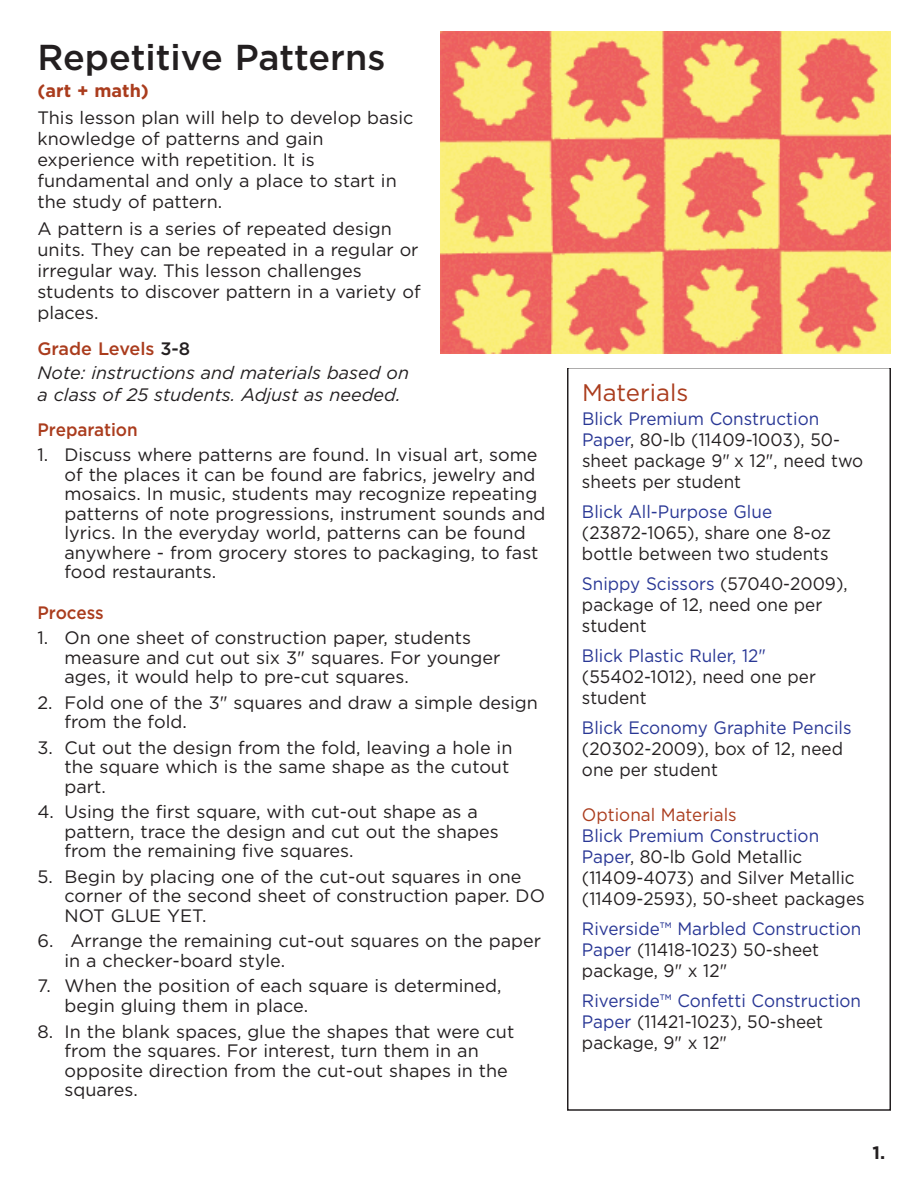
<style>
.page{position:relative;width:918px;height:1188px;background:#fff}
.page>*{position:absolute;margin:0;border:0;box-sizing:border-box;transform-origin:0 0}
.t1{font:500 36px "Gotham";color:#231f20}
.t2{font:24px "Gotham";color:#aa3c1d}
.t3{font:18px/19.5px "Gotham";color:#231f20}
.t4{font:18px/21px "Gotham";color:#231f20;scale:.95 1}
.t5{font:18px/21px "Gotham";color:#293795;scale:.95 1}
.t6{font:italic 18px/24px "Gotham";color:#231f20}
.t7{font:500 18px "Gotham";color:#aa3c1d;scale:.95 1}
.t8{font:18px "Gotham";color:#aa3c1d;scale:.95 1}
.t9{font:700 18px "Gotham";color:#aa3c1d}
.t10{font:700 18px "Gotham";color:#231f20}
.s1{font-weight:500;font-style:normal;color:#aa3c1d}
.s2{font-weight:500;font-style:normal}
.s3{color:#293795}
.s4{color:#231f20}
</style>
<div class="page">
<div style="left:567px;top:367px;width:324px;height:744px;border:2px solid #231f20"></div>
<div style="left:425px;top:0;width:493px;height:368px;background:#fff"></div>
<img style="left:440px;top:32px;width:450px;height:322px">
<h1 class="t1" style="left:38px;top:37px;width:349px">Repetitive Patterns</h1>
<p class="t9" style="left:38px;top:81px;width:113px">(art + math)</p>
<p class="t3" style="left:38px;top:108px;width:378px;line-height:21px">This lesson plan will help to develop basic knowledge of patterns and gain experience with repetition. It is fundamental and only a place to start in the study of pattern.</p>
<p class="t3" style="left:38px;top:219px;width:385px;line-height:21px">A pattern is a series of repeated design units. They can be repeated in a regular or irregular way. This lesson challenges students to discover pattern in a variety of places.</p>
<p class="t6" style="left:38px;top:337px;width:373px"><span class="s1">Grade Levels</span> <span class="s2">3-8<br></span>Note: instructions and materials based on</p>
<p class="t6" style="left:38px;top:383px;width:365px">a class of 25 students. Adjust as needed.</p>
<p class="t7" style="left:38px;top:419px;width:107px">Preparation</p>
<p class="t3" style="left:64px;top:445px;width:482px;text-indent:-27px">1. Discuss where patterns are found. In visual art, some of the places it can be found are fabrics, jewelry and mosaics. In music, students may recognize repeating patterns of note progressions, instrument sounds and lyrics. In the everyday world, patterns can be found anywhere - from grocery stores to packaging, to fast food restaurants.</p>
<p class="t7" style="left:38px;top:602px;width:71px">Process</p>
<p class="t3" style="left:64px;top:628px;width:438px;text-indent:-27px">1. On one sheet of construction paper, students measure and cut out six 3" squares. For younger ages, it would help to pre-cut squares.</p>
<p class="t3" style="left:64px;top:693px;width:475px;text-indent:-27px">2. Fold one of the 3" squares and draw a simple design from the fold.</p>
<p class="t3" style="left:64px;top:738px;width:449px;text-indent:-27px">3. Cut out the design from the fold, leaving a hole in the square which is the same shape as the cutout part.</p>
<p class="t3" style="left:64px;top:802px;width:436px;text-indent:-27px">4. Using the first square, with cut-out shape as a pattern, trace the design and cut out the shapes from the remaining five squares.</p>
<p class="t3" style="left:64px;top:867px;width:482px;text-indent:-27px">5. Begin by placing one of the cut-out squares in one corner of the second sheet of construction paper. DO<br>NOT GLUE YET.</p>
<p class="t3" style="left:64px;top:931px;width:478px;text-indent:-27px">6. Arrange the remaining cut-out squares on the paper in a checker-board style.</p>
<p class="t3" style="left:65px;top:977px;width:439px;text-indent:-27px">7. When the position of each square is determined, begin gluing them in place.</p>
<p class="t3" style="left:65px;top:1022px;width:451px;text-indent:-27px">8. In the blank spaces, glue the shapes that were cut from the squares. For interest, turn them in an opposite direction from the cut-out shapes in the squares.</p>
<h2 class="t2" style="left:582px;top:379px;width:108px">Materials</h2>
<p class="t4" style="left:582px;top:408px;width:298px"><span class="s3">Blick Premium Construction<br>Paper</span>, 80-lb (11409-1003), 50- sheet package 9" x 12", need two sheets per student</p>
<p class="t5" style="left:582px;top:501px;width:202px">Blick All-Purpose Glue</p>
<p class="t4" style="left:582px;top:522px;width:264px">(23872-1065), share one 8-oz bottle between two students</p>
<p class="t4" style="left:582px;top:573px;width:281px"><span class="s3">Snippy Scissors</span> (57040-2009), package of 12, need one per student</p>
<p class="t5" style="left:582px;top:645px;width:195px">Blick Plastic Ruler, 12"</p>
<p class="t4" style="left:582px;top:666px;width:248px">(55402-1012), need one per student</p>
<p class="t5" style="left:582px;top:717px;width:285px">Blick Economy Graphite Pencils</p>
<p class="t4" style="left:582px;top:738px;width:276px">(20302-2009), box of 12, need one per student</p>
<p class="t8" style="left:582px;top:804px;width:164px">Optional Materials</p>
<p class="t4" style="left:582px;top:825px;width:299px"><span class="s3">Blick Premium Construction<br>Paper</span>, 80-lb Gold Metallic (11409-4073) and Silver Metallic (11409-2593), 50-sheet packages</p>
<p class="t5" style="left:582px;top:918px;width:296px">Riverside™ Marbled Construction<br>Paper <span class="s4">(11418-1023) 50-sheet package, 9" x 12"</span></p>
<p class="t5" style="left:582px;top:990px;width:295px">Riverside™ Confetti Construction<br>Paper <span class="s4">(11421-1023), 50-sheet package, 9" x 12"</span></p>
<p class="t10" style="left:873px;top:1142px;width:14px">1.</p>
</div>
